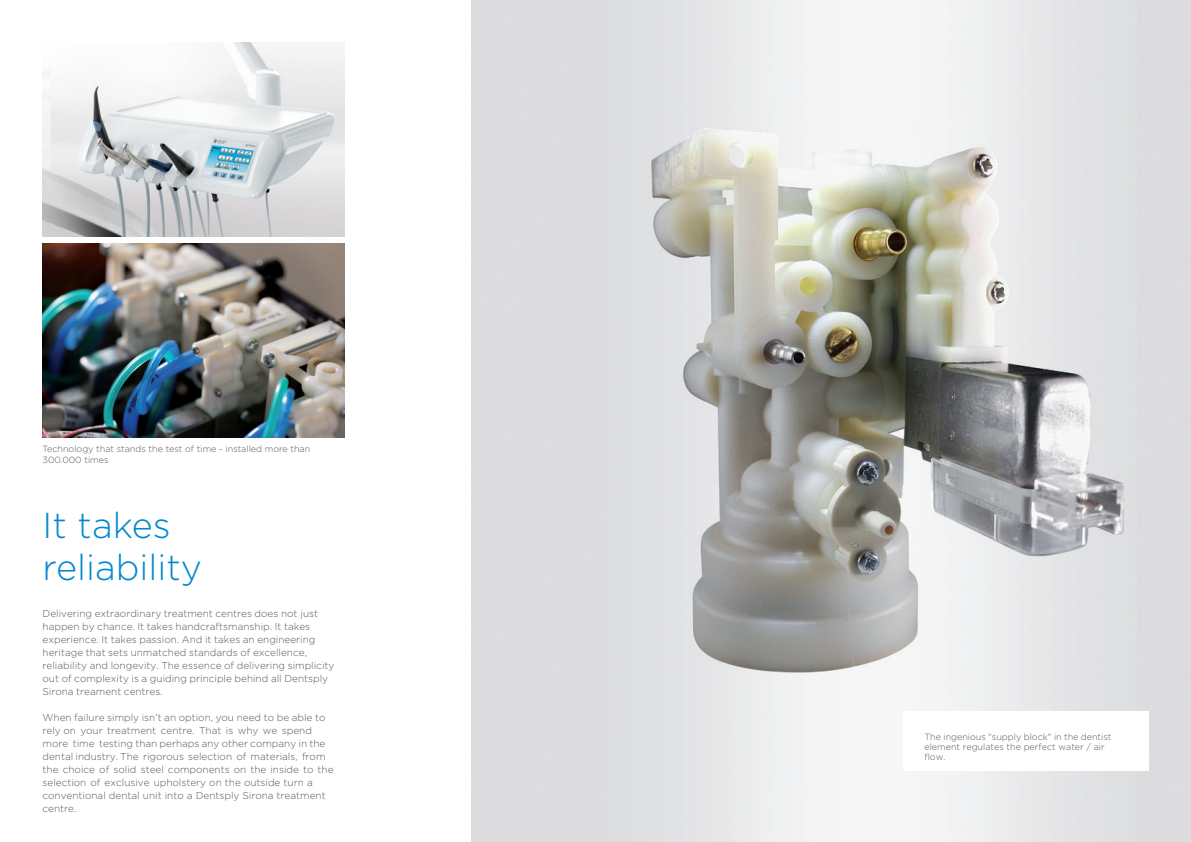
<style>
.page{position:relative;width:1191px;height:842px;background:#fff}
.page>*{position:absolute;margin:0;border:0;box-sizing:border-box;transform-origin:0 0}
.t1{font:300 36px/42px "Gotham";color:#0088ce}
.t2{font:300 10px/13px "Gotham";color:#57585a}
.t3{font:300 9px/10px "Gotham";color:#57585a}
</style>
<div class="page">
<img style="left:471px;top:0;width:720px;height:842px">
<img style="left:43px;top:43px;width:302px;height:193px">
<img style="left:43px;top:244px;width:302px;height:194px">
<div style="left:903px;top:711px;width:245px;height:60px;background:#fff"></div>
<p class="t3" style="left:43px;top:443px;width:269px;line-height:11px">Technology that stands the test of time - installed more than<br>300.000 times</p>
<h1 class="t1" style="left:43px;top:503px;width:161px">It takes reliability</h1>
<p class="t2" style="left:43px;top:607px;width:293px">Delivering extraordinary treatment centres does not just happen by chance. It takes handcraftsmanship. It takes experience. It takes passion. And it takes an engineering heritage that sets unmatched standards of excellence, reliability and longevity. The essence of delivering simplicity out of complexity is a guiding principle behind all Dentsply Sirona treament centres.</p>
<p class="t2" style="left:43px;top:711px;width:292px">When failure simply isn’t an option, you need to be able to rely on your treatment centre. That is why we spend more time testing than perhaps any other company in the dental industry. The rigorous selection of materials, from the choice of solid steel components on the inside to the selection of exclusive upholstery on the outside turn a conventional dental unit into a Dentsply Sirona treatment centre.</p>
<p class="t3" style="left:924px;top:731px;width:189px">The ingenious "supply block" in the dentist element regulates the perfect water / air flow.</p>
</div>
